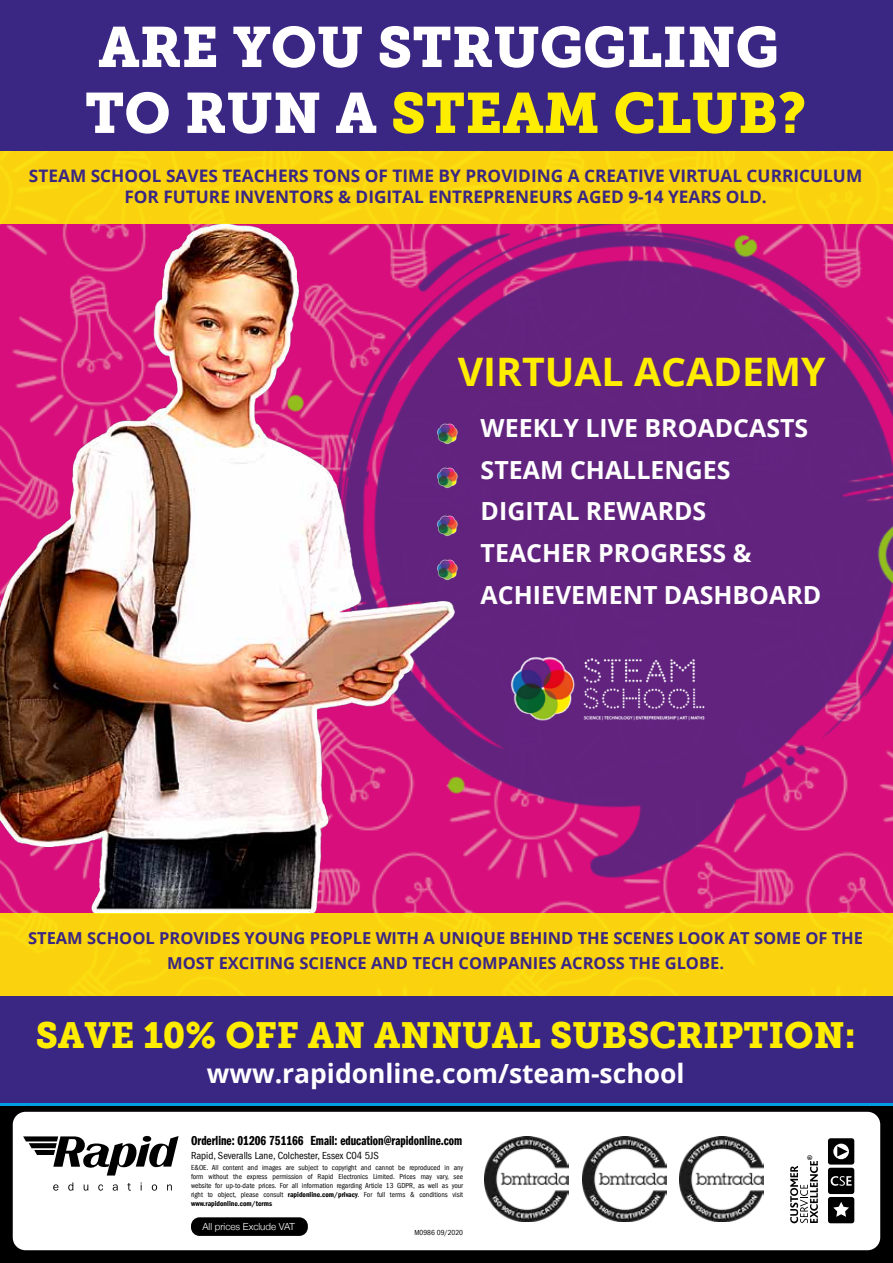
<style>
.page{position:relative;width:893px;height:1263px;background:#fff}
.page>*{position:absolute;margin:0;border:0;box-sizing:border-box;transform-origin:0 0}
.t1{font:56.55px/65.8px "Museo Slab W01 900";color:#fff}
.t2{font:700 39.3px "Open Sans";color:#ffed00}
.t3{font:36px "Museo Slab W01 900";color:#ffed00}
.t4{font:700 26.4px "Open Sans";color:#fff}
.t5{font:700 24.9px/41.5px "Open Sans";color:#fff}
.t6{font:700 17.25px/20.7px "Open Sans";color:#3a2683;text-align:center}
.t7{font:700 16.5px/24.6px "Open Sans";color:#3a2683;text-align:center}
.t8{font:13.5px "Franklin Gothic LT Com Dm Cm";color:#000}
.t9{font:condensed 10.5px "Franklin Gothic LT Com";color:#000}
.t10{font:300 9.75px "Helvetica Neue";color:#fff}
.t11{font:condensed 7.5px/9px "Franklin Gothic LT Com";color:#000;text-align:justify}
.t12{font:7.5px "Franklin Gothic LT Com Dm Cn";color:#000}
.t13{font:700 6.45px "Arial";color:#000}
.s1{color:#ffed00}
.s2{font-family:"Franklin Gothic LT Com Dm Cn";font-stretch:normal}
</style>
<div class="page">
<img style="left:455px;top:223px;width:438px;height:690px">
<img style="left:0;top:223px;width:455px;height:690px">
<div style="left:0;top:913px;width:893px;height:83px;background:#fad30e"></div>
<img style="left:434px;top:414px;width:27px;height:37px">
<img style="left:434px;top:458px;width:27px;height:37px">
<img style="left:434px;top:550px;width:27px;height:37px">
<img style="left:434px;top:505px;width:27px;height:38px">
<div style="left:0;top:140px;width:893px;height:83px;background:#fad30e"></div>
<div style="left:0;top:996px;width:893px;height:110px;background:#3a2683"></div>
<img style="left:509px;top:653px;width:197px;height:70px">
<div style="left:0;top:0;width:893px;height:150px;background:#3a2683"></div>
<div style="left:0;top:1106px;width:893px;height:157px;background:#000"></div>
<div style="left:13px;top:1112px;width:867px;height:138px;background:#fff;border-radius:13px"></div>
<hr style="left:0;top:1103px;width:893px;height:3px;background:#009fe3">
<svg style="left:23px;top:1136px;width:156px;height:39px"></svg>
<svg style="left:53px;top:1184px;width:6px;height:6px"></svg>
<svg style="left:68px;top:1182px;width:5px;height:8px"></svg>
<svg style="left:84px;top:1184px;width:4px;height:6px"></svg>
<svg style="left:98px;top:1184px;width:5px;height:6px"></svg>
<svg style="left:113px;top:1184px;width:5px;height:6px"></svg>
<svg style="left:127px;top:1183px;width:4px;height:7px"></svg>
<svg style="left:152px;top:1184px;width:5px;height:6px"></svg>
<svg style="left:167px;top:1184px;width:5px;height:6px"></svg>
<img style="left:484px;top:1136px;width:84px;height:85px">
<img style="left:679px;top:1136px;width:84px;height:85px">
<img style="left:582px;top:1136px;width:84px;height:85px">
<svg style="left:790px;top:1161px;width:28px;height:62px"></svg>
<svg style="left:828px;top:1138px;width:26px;height:85px;background:#383838"></svg>
<div style="left:191px;top:1217px;width:117px;height:19px;background:#000;border-radius:9px"></div>
<h1 class="t1" style="left:85px;top:14px;width:723px">ARE YOU STRUGGLING<br>TO RUN A <span class="s1">STEAM CLUB?</span></h1>
<h3 class="t6" style="left:29px;top:165px;width:835px">STEAM SCHOOL SAVES TEACHERS TONS OF TIME BY PROVIDING A CREATIVE VIRTUAL CURRICULUM<br>FOR FUTURE INVENTORS &amp; DIGITAL ENTREPRENEURS AGED 9-14 YEARS OLD.</h3>
<h2 class="t2" style="left:458px;top:344px;width:370px">VIRTUAL ACADEMY</h2>
<h3 class="t5" style="left:481px;top:407px;width:342px">WEEKLY LIVE BROADCASTS<br>STEAM CHALLENGES<br>DIGITAL REWARDS<br>TEACHER PROGRESS &amp;<br>ACHIEVEMENT DASHBOARD</h3>
<h3 class="t7" style="left:28px;top:925px;width:836px">STEAM SCHOOL PROVIDES YOUNG PEOPLE WITH A UNIQUE BEHIND THE SCENES LOOK AT SOME OF THE<br>MOST EXCITING SCIENCE AND TECH COMPANIES ACROSS THE GLOBE.</h3>
<h3 class="t3" style="left:36px;top:1015px;width:822px">SAVE 10% OFF AN ANNUAL SUBSCRIPTION:</h3>
<h3 class="t4" style="left:207px;top:1055px;width:479px">www.rapidonline.com/steam-school</h3>
<h3 class="t8" style="left:191px;top:1133px;width:273px">Orderline: 01206 751166 Email: education@rapidonline.com</h3>
<h3 class="t9" style="left:191px;top:1149px;width:189px">Rapid, Severalls Lane, Colchester, Essex C04 5JS</h3>
<p class="t11" style="left:191px;top:1163px;width:274px">E&amp;OE. All content and images are subject to copyright and cannot be reproduced in any form without the express permission of Rapid Electronics Limited. Prices may vary, see website for up-to-date prices. For all information regarding Article 13 GDPR, as well as your right to object, please consult <span class="s2">rapidonline.com/privacy</span>. For full terms &amp; conditions visit</p>
<p class="t12" style="left:191px;top:1199px;width:83px">www.rapidonline.com/terms</p>
<h3 class="t10" style="left:202px;top:1218px;width:94px">All prices Exclude VAT</h3>
<p class="t11" style="left:414px;top:1228px;width:50px">M0986 09/2020</p>
<p class="t13" style="left:805px;top:1160px;width:6px;rotate:-90deg">®</p>
</div>
